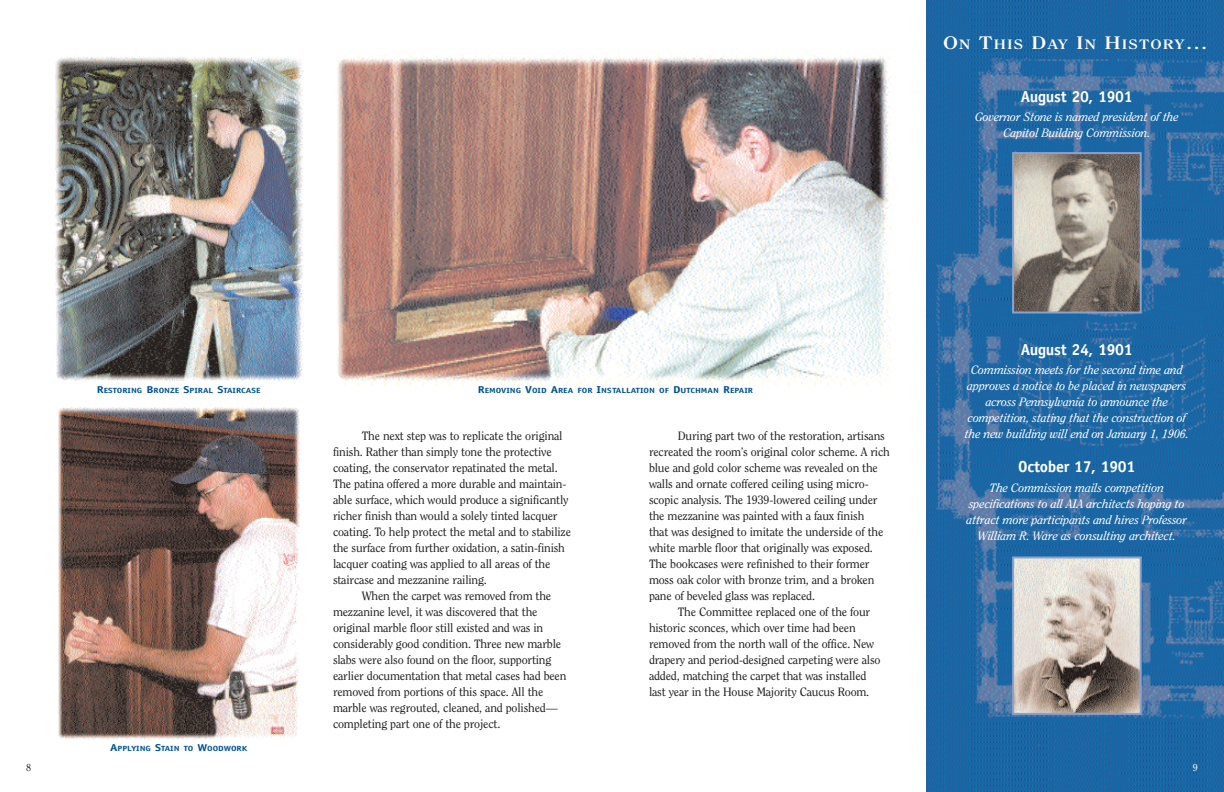
<style>
.page{position:relative;width:1224px;height:792px;background:#fff}
.page>*{position:absolute;margin:0;border:0;box-sizing:border-box;transform-origin:0 0}
.t1{font:700 16px "Officina Sans";letter-spacing:-.015em;color:#fff}
.t2{font:700 13.5px "Clearface";letter-spacing:.065em;color:#fff;scale:1.25 1}
.t3{font:12px "Clearface";letter-spacing:-.015em;color:#231f20}
.t4{font:italic 12px/16px "Clearface";letter-spacing:-.01em;color:#fff;text-align:center}
.t5{font:10px "Clearface";color:#fff}
.t6{font:10px "Clearface";color:#231f20}
.t7{font:700 7.5px "Officina Sans";color:#005294;scale:1.25 1}
.s1{font-size:18px}
.s2{font-size:10px}
</style>
<div class="page">
<img style="left:927px;top:0;width:297px;height:792px">
<img style="left:1015px;top:559px;width:124px;height:153px">
<div style="left:1012px;top:556px;width:130px;height:159px;border:2px solid #8ca2cb"></div>
<img style="left:1015px;top:155px;width:124px;height:156px">
<div style="left:1012px;top:152px;width:130px;height:162px;border:2px solid #8ca2cb"></div>
<img style="left:337px;top:55px;width:553px;height:330px">
<img style="left:55px;top:56px;width:249px;height:683px">
<p class="t2" style="left:943px;top:39px;width:213px"><span class="s1">O</span>N <span class="s1">T</span>HIS <span class="s1">D</span>AY <span class="s1">I</span>N <span class="s1">H</span>ISTORY<span class="s1">…</span></p>
<h1 class="t1" style="left:1021px;top:90px;width:113px">August 20, 1901</h1>
<p class="t4" style="left:975px;top:110px;width:205px">Governor Stone is named president of the<br>Capitol Building Commission.</p>
<p class="t6" style="left:26px;top:764px;width:6px">8</p>
<p class="t7" style="left:97px;top:387px;width:132px"><span class="s2">R</span>ESTORING <span class="s2">B</span>RONZE <span class="s2">S</span>PIRAL <span class="s2">S</span>TAIRCASE</p>
<p class="t7" style="left:478px;top:387px;width:222px"><span class="s2">R</span>EMOVING <span class="s2">V</span>OID <span class="s2">A</span>REA FOR <span class="s2">I</span>NSTALLATION OF <span class="s2">D</span>UTCHMAN <span class="s2">R</span>EPAIR</p>
<p class="t7" style="left:110px;top:746px;width:111px"><span class="s2">A</span>PPLYING <span class="s2">S</span>TAIN TO <span class="s2">W</span>OODWORK</p>
<p class="t3" style="left:362px;top:431px;width:202px">The next step was to replicate the original</p>
<p class="t3" style="left:333px;top:447px;width:220px">finish. Rather than simply tone the protective</p>
<p class="t3" style="left:333px;top:463px;width:226px">coating, the conservator repatinated the metal.</p>
<p class="t3" style="left:333px;top:479px;width:235px">The patina offered a more durable and maintain-</p>
<p class="t3" style="left:333px;top:495px;width:237px">able surface, which would produce a significantly</p>
<p class="t3" style="left:333px;top:511px;width:226px">richer finish than would a solely tinted lacquer</p>
<p class="t3" style="left:333px;top:527px;width:240px">coating. To help protect the metal and to stabilize</p>
<p class="t3" style="left:333px;top:543px;width:233px">the surface from further oxidation, a satin-finish</p>
<p class="t3" style="left:333px;top:559px;width:219px">lacquer coating was applied to all areas of the</p>
<p class="t3" style="left:333px;top:575px;width:155px">staircase and mezzanine railing.</p>
<p class="t3" style="left:362px;top:591px;width:191px">When the carpet was removed from the</p>
<p class="t3" style="left:333px;top:607px;width:206px">mezzanine level, it was discovered that the</p>
<p class="t3" style="left:333px;top:623px;width:212px">original marble floor still existed and was in</p>
<p class="t3" style="left:333px;top:639px;width:230px">considerably good condition. Three new marble</p>
<p class="t3" style="left:333px;top:655px;width:220px">slabs were also found on the floor, supporting</p>
<p class="t3" style="left:333px;top:671px;width:235px">earlier documentation that metal cases had been</p>
<p class="t3" style="left:333px;top:687px;width:212px">removed from portions of this space. All the</p>
<p class="t3" style="left:333px;top:703px;width:226px">marble was regrouted, cleaned, and polished—</p>
<p class="t3" style="left:333px;top:719px;width:169px">completing part one of the project.</p>
<p class="t3" style="left:678px;top:431px;width:209px">During part two of the restoration, artisans</p>
<p class="t3" style="left:649px;top:447px;width:242px">recreated the room’s original color scheme. A rich</p>
<p class="t3" style="left:649px;top:463px;width:230px">blue and gold color scheme was revealed on the</p>
<p class="t3" style="left:649px;top:479px;width:221px">walls and ornate coffered ceiling using micro-</p>
<p class="t3" style="left:649px;top:495px;width:230px">scopic analysis. The 1939-lowered ceiling under</p>
<p class="t3" style="left:649px;top:511px;width:217px">the mezzanine was painted with a faux finish</p>
<p class="t3" style="left:649px;top:527px;width:236px">that was designed to imitate the underside of the</p>
<p class="t3" style="left:649px;top:543px;width:225px">white marble floor that originally was exposed.</p>
<p class="t3" style="left:649px;top:559px;width:222px">The bookcases were refinished to their former</p>
<p class="t3" style="left:649px;top:575px;width:227px">moss oak color with bronze trim, and a broken</p>
<p class="t3" style="left:649px;top:591px;width:168px">pane of beveled glass was replaced.</p>
<p class="t3" style="left:678px;top:607px;width:194px">The Committee replaced one of the four</p>
<p class="t3" style="left:649px;top:623px;width:208px">historic sconces, which over time had been</p>
<p class="t3" style="left:649px;top:639px;width:227px">removed from the north wall of the office. New</p>
<p class="t3" style="left:649px;top:655px;width:233px">drapery and period-designed carpeting were also</p>
<p class="t3" style="left:649px;top:671px;width:219px">added, matching the carpet that was installed</p>
<p class="t3" style="left:649px;top:687px;width:222px">last year in the House Majority Caucus Room.</p>
<h1 class="t1" style="left:1021px;top:343px;width:113px">August 24, 1901</h1>
<p class="t4" style="left:965px;top:363px;width:225px">Commission meets for the second time and approves a notice to be placed in newspapers across Pennsylvania to announce the competition, stating that the construction of the new building will end on January 1, 1906.</p>
<h1 class="t1" style="left:1018px;top:461px;width:119px">October 17, 1901</h1>
<p class="t4" style="left:967px;top:481px;width:222px">The Commission mails competition specifications to all AIA architects hoping to attract more participants and hires Professor William R. Ware as consulting architect.</p>
<p class="t5" style="left:1193px;top:764px;width:6px">9</p>
</div>
